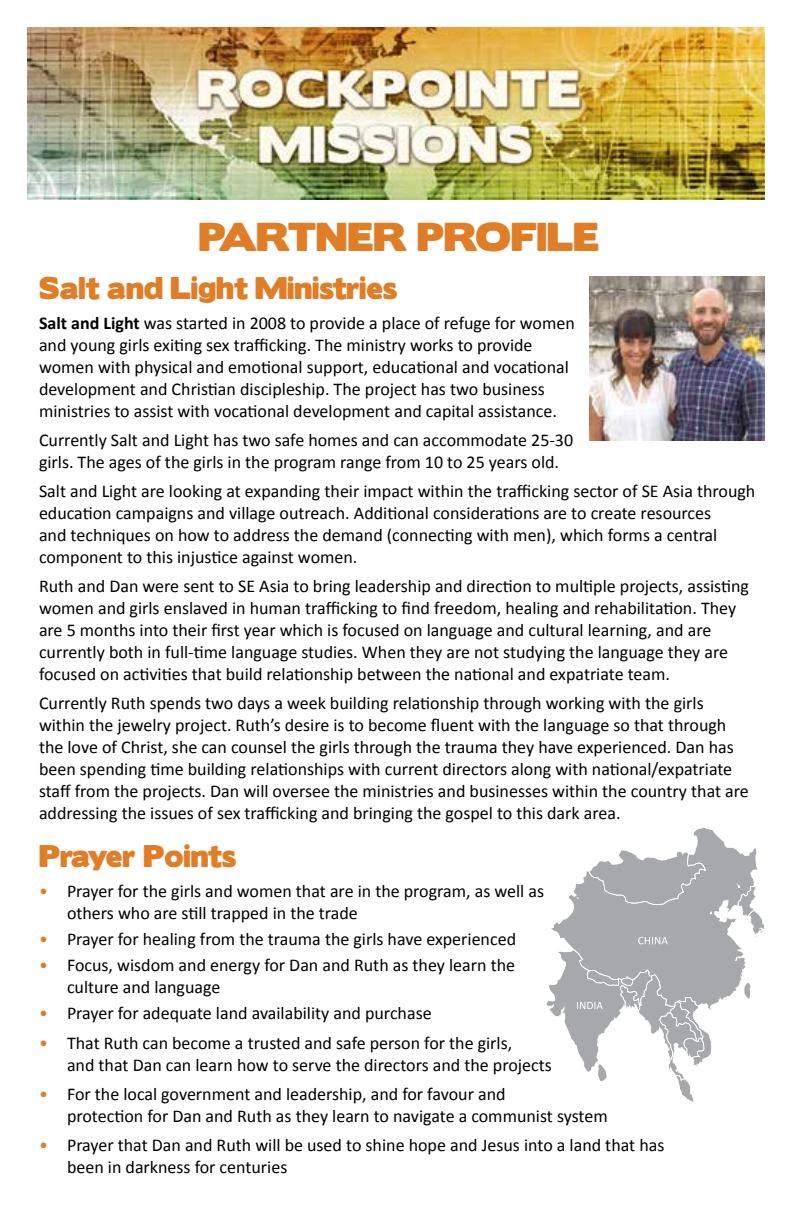
<style>
.page{position:relative;width:792px;height:1224px;background:#fff}
.page>*{position:absolute;margin:0;border:0;box-sizing:border-box;transform-origin:0 0}
.t1{font:36px "Boris Black Bloxx";color:#e07e27}
.t2{font:28px "Boris Black Bloxx";color:#e07e27}
.t3{font:18px/22px "Calibri";color:#000}
.s1{font-weight:700}
.s2{color:#e07e27}
</style>
<div class="page">
<svg style="left:546px;top:828px;width:219px;height:274px"></svg>
<img style="left:27px;top:27px;width:738px;height:172px">
<img style="left:589px;top:276px;width:176px;height:164px">
<h1 class="t1" style="left:199px;top:210px;width:402px">PARTNER PROFILE</h1>
<h2 class="t2" style="left:39px;top:267px;width:360px">Salt and Light Ministries</h2>
<p class="t3" style="left:39px;top:312px;width:537px"><span class="s1">Salt and Light</span> was started in 2008 to provide a place of refuge for women and young girls exiting sex trafficking. The ministry works to provide women with physical and emotional support, educational and vocational development and Christian discipleship. The project has two business ministries to assist with vocational development and capital assistance.</p>
<p class="t3" style="left:39px;top:429px;width:536px">Currently Salt and Light has two safe homes and can accommodate 25-30 girls. The ages of the girls in the program range from 10 to 25 years old.</p>
<p class="t3" style="left:39px;top:480px;width:718px">Salt and Light are looking at expanding their impact within the trafficking sector of SE Asia through education campaigns and village outreach. Additional considerations are to create resources<br>and techniques on how to address the demand (connecting with men), which forms a central component to this injustice against women.</p>
<p class="t3" style="left:39px;top:575px;width:712px">Ruth and Dan were sent to SE Asia to bring leadership and direction to multiple projects, assisting women and girls enslaved in human trafficking to find freedom, healing and rehabilitation. They are 5 months into their first year which is focused on language and cultural learning, and are currently both in full-time language studies. When they are not studying the language they are focused on activities that build relationship between the national and expatriate team.</p>
<p class="t3" style="left:39px;top:692px;width:711px">Currently Ruth spends two days a week building relationship through working with the girls within the jewelry project. Ruth’s desire is to become fluent with the language so that through the love of Christ, she can counsel the girls through the trauma they have experienced. Dan has been spending time building relationships with current directors along with national/expatriate staff from the projects. Dan will oversee the ministries and businesses within the country that are addressing the issues of sex trafficking and bringing the gospel to this dark area.</p>
<h2 class="t2" style="left:39px;top:835px;width:199px">Prayer Points</h2>
<p class="t3" style="left:67px;top:880px;width:479px;text-indent:-28px"><span class="s2">•</span> Prayer for the girls and women that are in the program, as well as others who are still trapped in the trade</p>
<p class="t3" style="left:39px;top:928px;width:479px"><span class="s2">•</span> Prayer for healing from the trauma the girls have experienced</p>
<p class="t3" style="left:67px;top:954px;width:450px;text-indent:-28px"><span class="s2">•</span> Focus, wisdom and energy for Dan and Ruth as they learn the culture and language</p>
<p class="t3" style="left:39px;top:1003px;width:394px"><span class="s2">•</span> Prayer for adequate land availability and purchase</p>
<p class="t3" style="left:67px;top:1032px;width:486px;text-indent:-28px"><span class="s2">•</span> That Ruth can become a trusted and safe person for the girls,<br>and that Dan can learn how to serve the directors and the projects</p>
<p class="t3" style="left:67px;top:1083px;width:542px;text-indent:-28px"><span class="s2">•</span> For the local government and leadership, and for favour and<br>protection for Dan and Ruth as they learn to navigate a communist system</p>
<p class="t3" style="left:67px;top:1134px;width:599px;text-indent:-28px"><span class="s2">•</span> Prayer that Dan and Ruth will be used to shine hope and Jesus into a land that has been in darkness for centuries</p>
</div>
